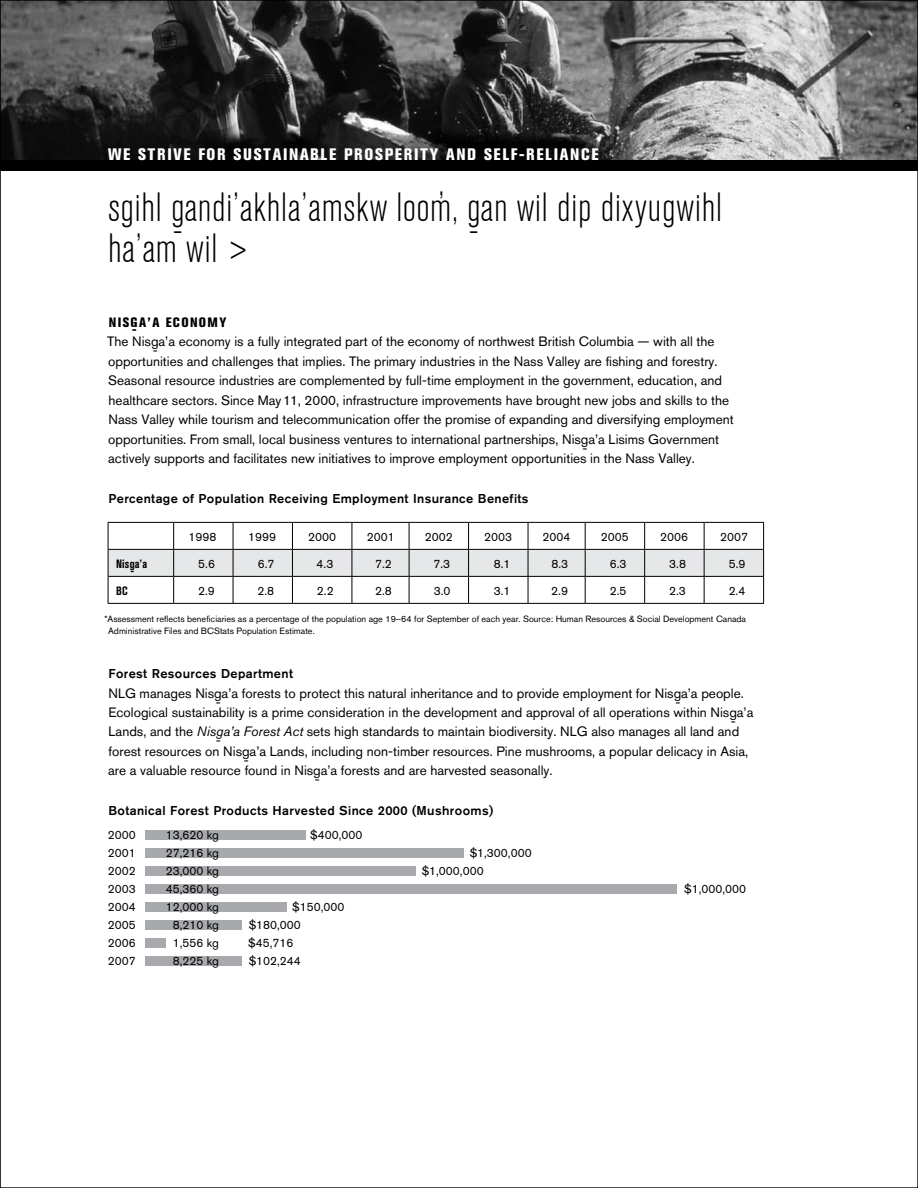
<style>
.page{position:relative;width:918px;height:1188px;background:#fff}
.page>*{position:absolute;margin:0;border:0;box-sizing:border-box;transform-origin:0 0}
.t1{font:300 condensed 40.5px "Akzidenz Grotesk BQ";letter-spacing:.02em;color:#000}
.t2{font:16.5px "Akzidenz Grotesk BQ X Bd Cnd Alt";letter-spacing:.1em;color:#fff}
.t3{font:13.5px/10.5px "Akzidenz Grotesk BQ";color:#000}
.t4{font:13.5px "Akzidenz Grotesk BQ X Bd Cnd Alt";letter-spacing:.1em;color:#000}
.t5{font:italic 13.5px "Akzidenz Grotesk BQ";color:#000}
.t6{font:500 12.75px "Akzidenz Grotesk BQ";letter-spacing:.03em;color:#000}
.t7{font:12px "Akzidenz Grotesk BQ";color:#000}
.t8{font:12px "Akzidenz Grotesk BQ Bd Cnd Alt";letter-spacing:.02em;color:#000}
.t9{font:9px/12px "Akzidenz Grotesk BQ";color:#000}
.s1{font-style:italic}
</style>
<div class="page">
<div style="left:145px;top:830px;width:160px;height:10px;background:#a7a9ac"></div>
<div style="left:145px;top:848px;width:318px;height:10px;background:#a7a9ac"></div>
<div style="left:145px;top:866px;width:270px;height:10px;background:#a7a9ac"></div>
<div style="left:145px;top:956px;width:96px;height:10px;background:#a7a9ac"></div>
<div style="left:145px;top:938px;width:20px;height:10px;background:#a7a9ac"></div>
<div style="left:145px;top:884px;width:532px;height:10px;background:#a7a9ac"></div>
<div style="left:145px;top:920px;width:97px;height:10px;background:#a7a9ac"></div>
<div style="left:145px;top:902px;width:141px;height:10px;background:#a7a9ac"></div>
<img style="left:2px;top:2px;width:914px;height:158px">
<div style="left:0;top:160px;width:918px;height:11px;background:#000"></div>
<hr style="left:108px;top:522px;width:66px;height:1px;background:#000">
<hr style="left:174px;top:522px;width:59px;height:1px;background:#000">
<hr style="left:233px;top:522px;width:59px;height:1px;background:#000">
<hr style="left:292px;top:522px;width:60px;height:1px;background:#000">
<hr style="left:352px;top:522px;width:57px;height:1px;background:#000">
<hr style="left:409px;top:522px;width:60px;height:1px;background:#000">
<hr style="left:469px;top:522px;width:59px;height:1px;background:#000">
<hr style="left:528px;top:522px;width:57px;height:1px;background:#000">
<hr style="left:585px;top:522px;width:60px;height:1px;background:#000">
<hr style="left:645px;top:522px;width:59px;height:1px;background:#000">
<hr style="left:704px;top:522px;width:60px;height:1px;background:#000">
<svg style="left:108px;top:523px;width:656px;height:80px"></svg>
<hr style="left:108px;top:603px;width:66px;height:1px;background:#000">
<hr style="left:174px;top:603px;width:59px;height:1px;background:#000">
<hr style="left:233px;top:603px;width:59px;height:1px;background:#000">
<hr style="left:292px;top:603px;width:60px;height:1px;background:#000">
<hr style="left:352px;top:603px;width:57px;height:1px;background:#000">
<hr style="left:409px;top:603px;width:60px;height:1px;background:#000">
<hr style="left:469px;top:603px;width:59px;height:1px;background:#000">
<hr style="left:528px;top:603px;width:57px;height:1px;background:#000">
<hr style="left:585px;top:603px;width:60px;height:1px;background:#000">
<hr style="left:645px;top:603px;width:59px;height:1px;background:#000">
<hr style="left:704px;top:603px;width:60px;height:1px;background:#000">
<svg style="left:0;top:0;width:1px;height:1188px"></svg>
<p class="t2" style="left:108px;top:145px;width:492px">WE STRIVE FOR SUSTAINABLE PROSPERITY AND SELF-RELIANCE</p>
<h1 class="t1" style="left:108px;top:185px;width:615px">sgihl gandi’akhla’amskw loom’ , gan wil dip dixyugwihl</h1>
<h1 class="t1" style="left:173px;top:208px;width:12px">-</h1>
<h1 class="t1" style="left:469px;top:208px;width:12px">-</h1>
<h1 class="t1" style="left:108px;top:226px;width:143px">ha’am wil &gt;</h1>
<p class="t4" style="left:109px;top:314px;width:119px">NISGA’A ECONOMY</p>
<p class="t4" style="left:132px;top:321px;width:6px">-</p>
<p class="t3" style="left:107px;top:336px;width:609px">The Nisga’a economy is a fully integrated part of the economy of northwest British Columbia — with all the</p>
<p class="t3" style="left:108px;top:345px;width:611px;text-indent:45px">-<br>opportunities and challenges that implies. The primary industries in the Nass Valley are fishing and forestry.</p>
<p class="t3" style="left:108px;top:371px;width:627px;line-height:19.5px">Seasonal resource industries are complemented by full-time employment in the government, education, and healthcare sectors. Since May 11, 2000, infrastructure improvements have brought new jobs and skills to the Nass Valley while tourism and telecommunication offer the promise of expanding and diversifying employment opportunities. From small, local business ventures to international partnerships, Nisga’a Lisims Government</p>
<p class="t3" style="left:108px;top:443px;width:588px;text-indent:474px">-<br>actively supports and facilitates new initiatives to improve employment opportunities in the Nass Valley.</p>
<p class="t6" style="left:108px;top:490px;width:422px">Percentage of Population Receiving Employment Insurance Benefits</p>
<p class="t7" style="left:189px;top:529px;width:29px">1998</p>
<p class="t7" style="left:248px;top:529px;width:29px">1999</p>
<p class="t7" style="left:308px;top:529px;width:29px">2000</p>
<p class="t7" style="left:367px;top:529px;width:29px">2001</p>
<p class="t7" style="left:425px;top:529px;width:29px">2002</p>
<p class="t7" style="left:484px;top:529px;width:29px">2003</p>
<p class="t7" style="left:543px;top:529px;width:29px">2004</p>
<p class="t7" style="left:601px;top:529px;width:29px">2005</p>
<p class="t7" style="left:660px;top:529px;width:29px">2006</p>
<p class="t7" style="left:720px;top:529px;width:29px">2007</p>
<p class="t8" style="left:116px;top:557px;width:33px">Nisga’a</p>
<p class="t8" style="left:131px;top:564px;width:5px">-</p>
<p class="t7" style="left:198px;top:556px;width:18px">5.6</p>
<p class="t7" style="left:258px;top:556px;width:18px">6.7</p>
<p class="t7" style="left:317px;top:556px;width:18px">4.3</p>
<p class="t7" style="left:375px;top:556px;width:18px">7.2</p>
<p class="t7" style="left:433px;top:556px;width:18px">7.3</p>
<p class="t7" style="left:494px;top:556px;width:18px">8.1</p>
<p class="t7" style="left:552px;top:556px;width:18px">8.3</p>
<p class="t7" style="left:610px;top:556px;width:18px">6.3</p>
<p class="t7" style="left:669px;top:556px;width:18px">3.8</p>
<p class="t7" style="left:729px;top:556px;width:18px">5.9</p>
<p class="t8" style="left:116px;top:584px;width:13px">BC</p>
<p class="t7" style="left:198px;top:583px;width:18px">2.9</p>
<p class="t7" style="left:257px;top:583px;width:18px">2.8</p>
<p class="t7" style="left:317px;top:583px;width:18px">2.2</p>
<p class="t7" style="left:375px;top:583px;width:18px">2.8</p>
<p class="t7" style="left:434px;top:583px;width:18px">3.0</p>
<p class="t7" style="left:494px;top:583px;width:18px">3.1</p>
<p class="t7" style="left:551px;top:583px;width:18px">2.9</p>
<p class="t7" style="left:610px;top:583px;width:18px">2.5</p>
<p class="t7" style="left:669px;top:583px;width:18px">2.3</p>
<p class="t7" style="left:729px;top:583px;width:18px">2.4</p>
<p class="t9" style="left:108px;top:613px;width:639px;text-indent:-4px">*Assessment reflects beneficiaries as a percentage of the population age 19–64 for September of each year. Source: Human Resources &amp; Social Development Canada<br>Administrative Files and BCStats Population Estimate.</p>
<p class="t6" style="left:108px;top:666px;width:186px">Forest Resources Department</p>
<p class="t3" style="left:108px;top:687px;width:637px">NLG manages Nisga’a forests to protect this natural inheritance and to provide employment for Nisga’a people.</p>
<p class="t3" style="left:216px;top:696px;width:6px">-</p>
<p class="t3" style="left:108px;top:696px;width:647px;text-indent:567px">-<br>Ecological sustainability is a prime consideration in the development and approval of all operations within Nisga’a</p>
<p class="t3" style="left:109px;top:716px;width:632px;text-align:right">-<br>Lands, and the <span class="s1">Nisga’a Forest Act</span> sets high standards to maintain biodiversity. NLG also manages all land and</p>
<p class="t5" style="left:216px;top:733px;width:6px">-</p>
<p class="t3" style="left:109px;top:746px;width:641px">forest resources on Nisga’a Lands, including non-timber resources. Pine mushrooms, a popular delicacy in Asia,</p>
<p class="t3" style="left:108px;top:755px;width:446px;text-indent:136px">-<br>are a valuable resource found in Nisga’a forests and are harvested seasonally.</p>
<p class="t3" style="left:315px;top:774px;width:6px">-</p>
<p class="t6" style="left:108px;top:802px;width:386px">Botanical Forest Products Harvested Since 2000 (Mushrooms)</p>
<p class="t7" style="left:108px;top:828px;width:29px">2000</p>
<p class="t7" style="left:166px;top:828px;width:55px">13,620 kg</p>
<p class="t7" style="left:310px;top:828px;width:54px">$400,000</p>
<p class="t7" style="left:108px;top:846px;width:29px">2001</p>
<p class="t7" style="left:166px;top:846px;width:55px">27,216 kg</p>
<p class="t7" style="left:470px;top:846px;width:63px">$1,300,000</p>
<p class="t7" style="left:108px;top:864px;width:29px">2002</p>
<p class="t7" style="left:166px;top:864px;width:55px">23,000 kg</p>
<p class="t7" style="left:422px;top:864px;width:63px">$1,000,000</p>
<p class="t7" style="left:108px;top:882px;width:29px">2003</p>
<p class="t7" style="left:166px;top:882px;width:55px">45,360 kg</p>
<p class="t7" style="left:684px;top:882px;width:63px">$1,000,000</p>
<p class="t7" style="left:108px;top:900px;width:29px">2004</p>
<p class="t7" style="left:166px;top:900px;width:55px">12,000 kg</p>
<p class="t7" style="left:292px;top:900px;width:54px">$150,000</p>
<p class="t7" style="left:108px;top:918px;width:29px">2005</p>
<p class="t7" style="left:173px;top:918px;width:48px">8,210 kg</p>
<p class="t7" style="left:249px;top:918px;width:54px">$180,000</p>
<p class="t7" style="left:108px;top:936px;width:29px">2006</p>
<p class="t7" style="left:173px;top:936px;width:48px">1,556 kg</p>
<p class="t7" style="left:248px;top:936px;width:47px">$45,716</p>
<p class="t7" style="left:108px;top:954px;width:29px">2007</p>
<p class="t7" style="left:173px;top:954px;width:48px">8,225 kg</p>
<p class="t7" style="left:249px;top:954px;width:54px">$102,244</p>
</div>
